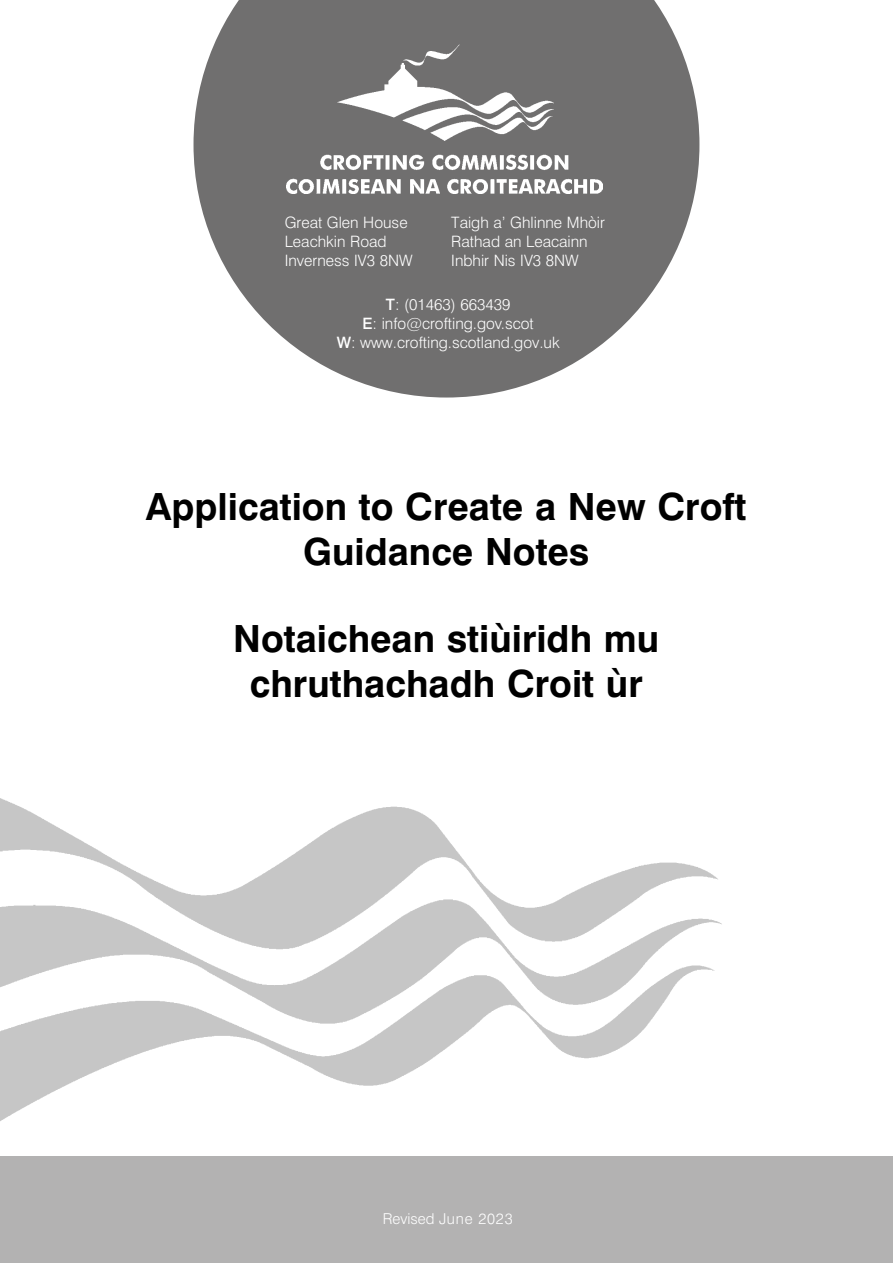
<style>
.page{position:relative;width:893px;height:1263px;background:#fff}
.page>*{position:absolute;margin:0;border:0;box-sizing:border-box;transform-origin:0 0}
.t1{font:700 37.5px/45px "Swiss 721 BT";color:#000;text-align:center}
.t2{font:300 15.75px/18.9px "Swiss 721 BT";color:#fff}
.t3{font:300 15px "Swiss 721 BT";color:#fff}
.s1{font-weight:500}
</style>
<div class="page">
<div style="left:0;top:1157px;width:893px;height:106px;background:#b3b2b2"></div>
<img style="left:0;top:798px;width:722px;height:323px">
<svg style="left:193px;top:0;width:506px;height:397px;fill:#706f6f"></svg>
<img style="left:286px;top:44px;width:317px;height:149px">
<p class="t2" style="left:285px;top:213px;width:129px">Great Glen House<br>Leachkin Road<br>Inverness IV3 8NW</p>
<p class="t2" style="left:451px;top:213px;width:155px">Taigh a’ Ghlinne Mhòir<br>Rathad an Leacainn<br>Inbhir Nis IV3 8NW</p>
<p class="t2" style="left:337px;top:295px;width:224px;text-align:center"><span class="s1">T</span>: (01463) 663439<br><span class="s1">E</span>: info@crofting.gov.scot<br><span class="s1">W</span>: www.crofting.scotland.gov.uk</p>
<h1 class="t1" style="left:146px;top:483px;width:602px">Application to Create a New Croft<br>Guidance Notes</h1>
<h1 class="t1" style="left:233px;top:616px;width:427px">Notaichean stiùiridh mu chruthachadh Croit ùr</h1>
<p class="t3" style="left:383px;top:1209px;width:101px">Revised <sup>or</sup> <sup>call</sup></p>
<p class="t3" style="left:496px;top:1209px;width:18px">23</p>
</div>
